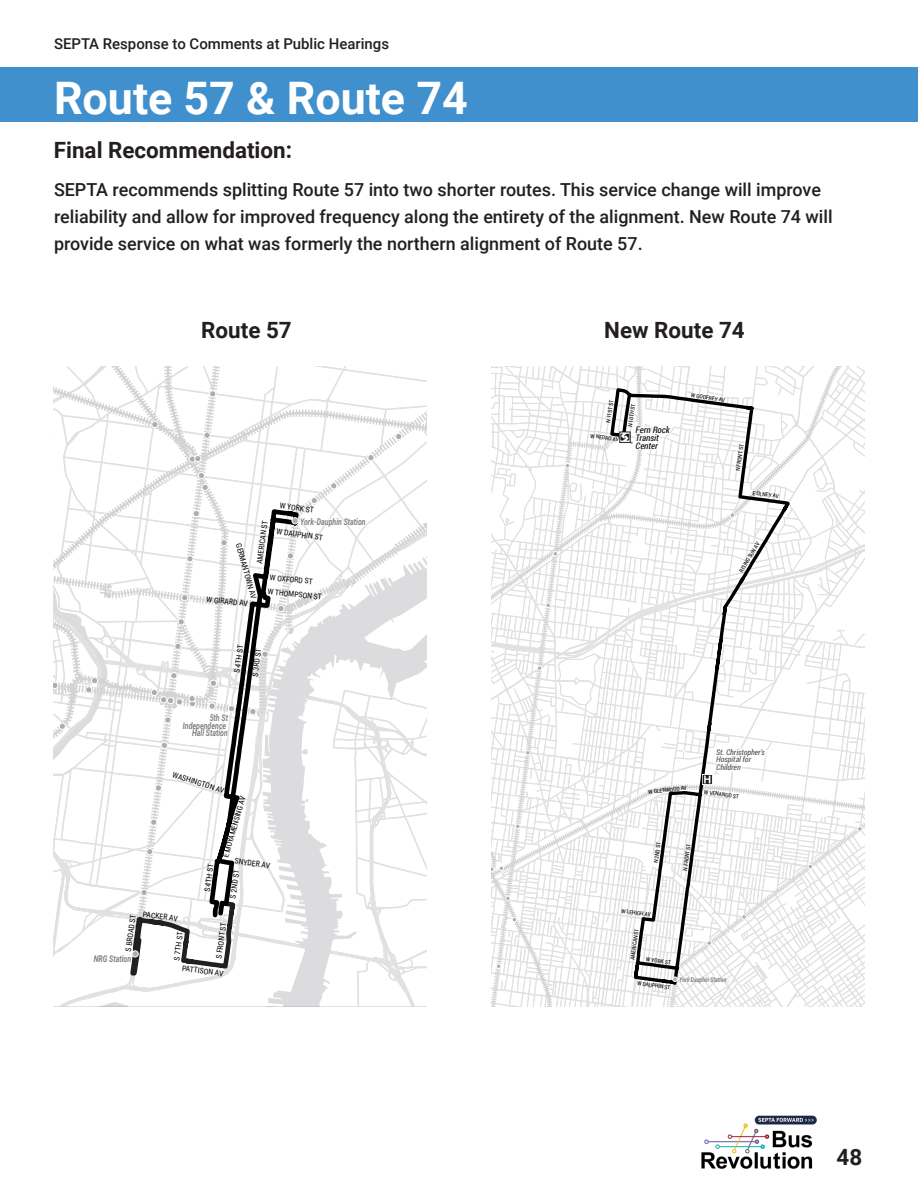
<style>
.page{position:relative;width:918px;height:1188px;background:#fff}
.page>*{position:absolute;margin:0;border:0;box-sizing:border-box;transform-origin:0 0}
.Route___Header_REPEA{font:700 44.85px "Roboto";color:#fff}
.Sub-Header_1{font:700 22.35px "Roboto";color:#231f20}
.t1{font:500 18px/26.8px "Roboto";color:#231f20}
.t2{font:500 15px "Roboto";color:#231f20}
.t3{font:11.7px "Roboto";letter-spacing:.035em;color:#000}
.t4{font:italic 700 9.3px/7.8px "Roboto";color:#808285;text-align:right;scale:.75 1}
.t5{font:italic 9px/7.9px "Roboto Condensed";color:#000}
.t6{font:italic 7.95px/7.9px "Roboto Condensed";color:#4e4e4e}
.t7{font:7.8px "Roboto Condensed";color:#000}
.t8{font:italic 700 6.75px "Roboto";color:#808285;scale:.75 1}
.t9{font:5.7px "Roboto Condensed";color:#000}
.t10{font:3px "Roboto";color:#000}
</style>
<div class="page">
<div style="left:0;top:68px;width:918px;height:54px;background:#4090ce"></div>
<img style="left:701px;top:1115px;width:116px;height:54px">
<svg style="left:53px;top:367px;width:374px;height:639px"></svg>
<svg style="left:491px;top:367px;width:374px;height:639px"></svg>
<p class="t2" style="left:54px;top:33px;width:337px">SEPTA Response to Comments at Public Hearings</p>
<p class="Route___Header_REPEA" style="left:54px;top:67px;width:415px">Route 57 &amp; Route 74</p>
<p class="Sub-Header_1" style="left:54px;top:134px;width:240px">Final Recommendation:</p>
<p class="t1" style="left:54px;top:175px;width:780px">SEPTA recommends splitting Route 57 into two shorter routes. This service change will improve reliability and allow for improved frequency along the entirety of the alignment. New Route 74 will provide service on what was formerly the northern alignment of Route 57.</p>
<p class="t3" style="left:365px;top:230px;width:173px">EFFECTIVE DATE, JUNE 1, 2023</p>
<p class="Sub-Header_1" style="left:201px;top:315px;width:92px">Route 57</p>
<p class="Sub-Header_1" style="left:604px;top:315px;width:142px">New Route 74</p>
<p class="t7" style="left:281px;top:500px;width:36px;rotate:8deg">W YORK ST</p>
<p class="t4" style="left:300px;top:517px;width:89px">York-Dauphin Station</p>
<p class="t7" style="left:254px;top:563px;width:45px;rotate:-82deg">AMERICAN ST</p>
<p class="t7" style="left:277px;top:526px;width:48px;rotate:8deg">W DAUPHIN ST</p>
<p class="t7" style="left:244px;top:542px;width:59px;rotate:74deg">GERMANTOWN AV</p>
<p class="t7" style="left:270px;top:572px;width:45px;rotate:6deg">W OXFORD ST</p>
<p class="t7" style="left:268px;top:586px;width:56px;rotate:6deg">W THOMPSON ST</p>
<p class="t7" style="left:207px;top:594px;width:43px;rotate:6deg">W GIRARD AV</p>
<p class="t7" style="left:231px;top:672px;width:30px;rotate:-82deg">S 4TH ST</p>
<p class="t7" style="left:249px;top:676px;width:30px;rotate:-82deg">S 3RD ST</p>
<p class="t4" style="left:183px;top:713px;width:62px">5th St<br>Independence<br>Hall Station</p>
<p class="t7" style="left:174px;top:769px;width:56px;rotate:18deg">WASHINGTON AV</p>
<p class="t7" style="left:220px;top:856px;width:66px;rotate:-74deg">E MOYAMENSING AV</p>
<p class="t7" style="left:236px;top:855px;width:37px;rotate:8deg">SNYDER AV</p>
<p class="t7" style="left:202px;top:891px;width:30px;rotate:-82deg">S 4TH ST</p>
<p class="t7" style="left:227px;top:898px;width:30px;rotate:-82deg">S 2ND ST</p>
<p class="t7" style="left:144px;top:908px;width:37px;rotate:8deg">PACKER AV</p>
<p class="t7" style="left:123px;top:951px;width:39px;rotate:-82deg">S BROAD ST</p>
<p class="t7" style="left:171px;top:959px;width:30px;rotate:-82deg">S 7TH ST</p>
<p class="t4" style="left:94px;top:955px;width:52px">NRG Station</p>
<p class="t7" style="left:213px;top:958px;width:38px;rotate:-82deg">S FRONT ST</p>
<p class="t7" style="left:183px;top:963px;width:43px;rotate:8deg">PATTISON AV</p>
<p class="t9" style="left:604px;top:422px;width:24px;rotate:-82deg">N 11ST ST</p>
<p class="t9" style="left:591px;top:432px;width:30px;rotate:8deg">W NEDRO AV</p>
<p class="t9" style="left:626px;top:426px;width:25px;rotate:-82deg">N 10TH ST</p>
<p class="t5" style="left:636px;top:426px;width:36px">Fern Rock<br>Transit<br>Center</p>
<p class="t10" style="left:630px;top:441px;width:4px">®</p>
<p class="t9" style="left:692px;top:391px;width:36px;rotate:8deg">W GODFREY AV</p>
<p class="t9" style="left:734px;top:471px;width:29px;rotate:-82deg">N FRONT ST</p>
<p class="t9" style="left:753px;top:489px;width:28px;rotate:7deg">E OLNEY AV</p>
<p class="t9" style="left:737px;top:570px;width:35px;rotate:-59deg">RISING SUN AV</p>
<p class="t9" style="left:648px;top:788px;width:40px;rotate:-6deg">W GLENWOOD AV</p>
<p class="t6" style="left:716px;top:747px;width:50px">St. Christopher's<br>Hospital for<br>Children</p>
<p class="t9" style="left:705px;top:788px;width:36px;rotate:8deg">W VENANGO ST</p>
<p class="t9" style="left:652px;top:863px;width:23px;rotate:-82deg">N 2ND ST</p>
<p class="t9" style="left:681px;top:870px;width:29px;rotate:-82deg">N FRONT ST</p>
<p class="t9" style="left:622px;top:907px;width:31px;rotate:8deg">W LEHIGH AV</p>
<p class="t9" style="left:629px;top:959px;width:33px;rotate:-82deg">AMERICAN ST</p>
<p class="t9" style="left:647px;top:955px;width:26px;rotate:8deg">W YORK ST</p>
<p class="t9" style="left:638px;top:979px;width:35px;rotate:8deg">W DAUPHIN ST</p>
<p class="t8" style="left:679px;top:975px;width:64px">York Dauphin Station</p>
<p class="Sub-Header_1" style="left:837px;top:1142px;width:27px">48</p>
</div>
